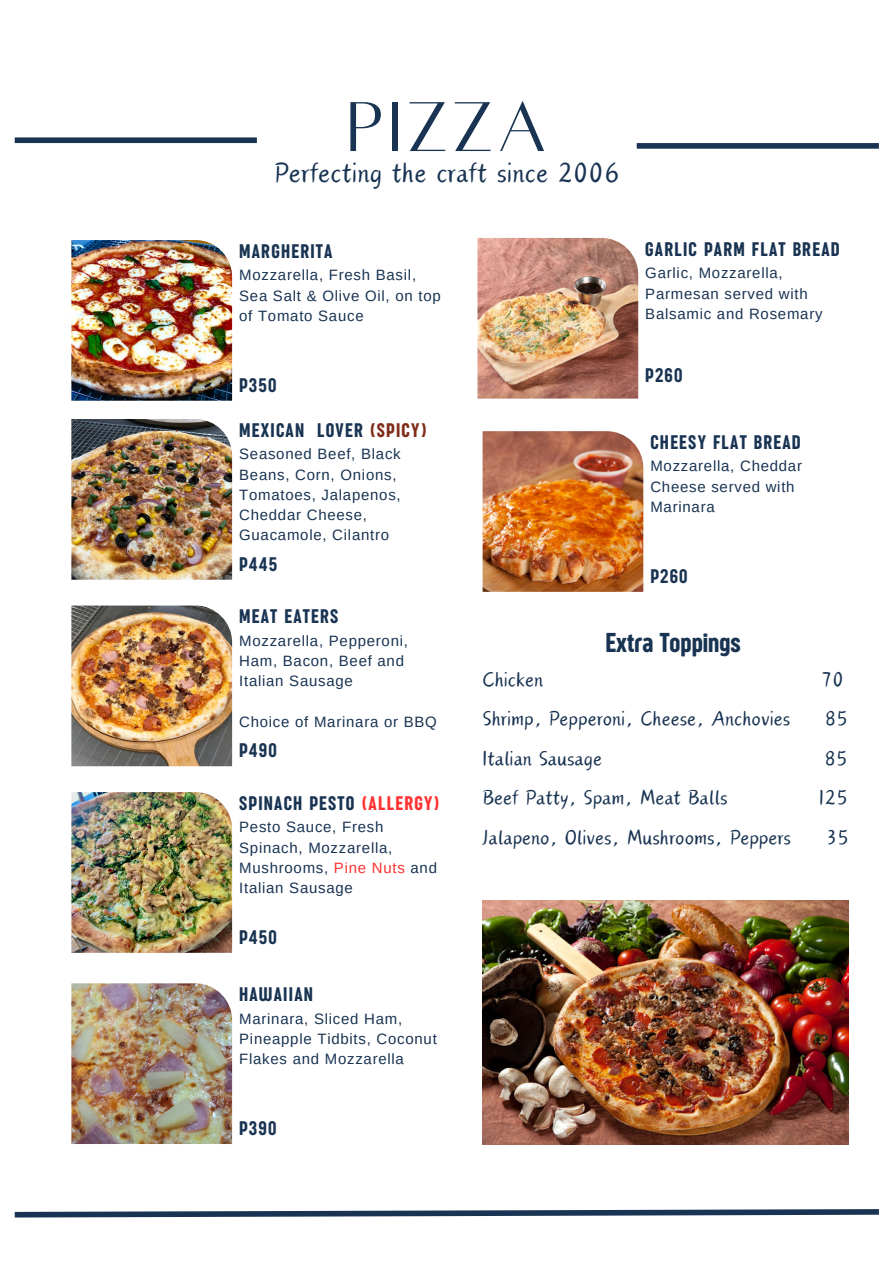
<style>
.page{position:relative;width:894px;height:1264px;background:#fff}
.page>*{position:absolute;margin:0;border:0;box-sizing:border-box;transform-origin:0 0}
.t1{font:77.7px "Alta regular";letter-spacing:.05em;color:#193352}
.t2{font:38.25px "Canva Cake Shop";letter-spacing:.005em;color:#193352}
.t3{font:28.2px/39.5px "Canva Cake Shop";color:#193352}
.t4{font:28.2px "Sugo Pro Classic";color:#193352}
.t5{font:20.4px "Sugo Pro Classic";letter-spacing:.06em;color:#193352}
.t6{font:15px/20.2px "Arimo";letter-spacing:.05em;color:#193352}
.s1{color:#7e2c17}
.s2{color:#ff3131}
</style>
<div class="page">
<div style="left:15px;top:137px;width:242px;height:6px;background:#193352"></div>
<svg style="left:14px;top:1209px;width:865px;height:9px"></svg>
<div style="left:636px;top:143px;width:242px;height:6px;background:#193352"></div>
<img style="left:71px;top:240px;width:161px;height:161px">
<img style="left:71px;top:419px;width:161px;height:160px">
<img style="left:71px;top:605px;width:161px;height:161px">
<img style="left:71px;top:792px;width:161px;height:160px">
<img style="left:71px;top:983px;width:161px;height:160px">
<img style="left:477px;top:238px;width:161px;height:160px">
<img style="left:482px;top:431px;width:161px;height:161px">
<img style="left:482px;top:900px;width:366px;height:244px">
<h1 class="t1" style="left:346px;top:89px;width:202px">PIZZA</h1>
<h4 class="t2" style="left:274px;top:156px;width:346px">Perfecting the craft since 2006</h4>
<p class="t5" style="left:239px;top:241px;width:95px">MARGHERITA</p>
<h4 class="t6" style="left:239px;top:265px;width:203px">Mozzarella, Fresh Basil,<br>Sea Salt &amp; Olive Oil, on top of Tomato Sauce</h4>
<p class="t5" style="left:239px;top:374px;width:39px">P350</p>
<p class="t5" style="left:239px;top:420px;width:189px">MEXICAN LOVER <span class="s1">(SPICY)</span></p>
<p class="t6" style="left:239px;top:444px;width:163px">Seasoned Beef, Black<br>Beans, Corn, Onions,<br>Tomatoes, Jalapenos,<br>Cheddar Cheese,<br>Guacamole, Cilantro</p>
<h4 class="t5" style="left:239px;top:553px;width:40px">P445</h4>
<h4 class="t5" style="left:239px;top:606px;width:101px">MEAT EATERS</h4>
<h4 class="t5" style="left:645px;top:239px;width:196px">GARLIC PARM FLAT BREAD</h4>
<h4 class="t6" style="left:645px;top:263px;width:179px">Garlic, Mozzarella,<br>Parmesan served with<br>Balsamic and Rosemary</h4>
<p class="t5" style="left:645px;top:365px;width:39px">P260</p>
<h3 class="t5" style="left:650px;top:432px;width:152px">CHEESY FLAT BREAD</h3>
<p class="t6" style="left:650px;top:456px;width:153px">Mozzarella, Cheddar<br>Cheese served with<br>Marinara</p>
<h3 class="t5" style="left:650px;top:565px;width:39px">P260</h3>
<h4 class="t6" style="left:239px;top:630px;width:170px">Mozzarella, Pepperoni,<br>Ham, Bacon, Beef and<br>Italian Sausage</h4>
<p class="t6" style="left:239px;top:711px;width:199px">Choice of Marinara or BBQ</p>
<p class="t5" style="left:239px;top:740px;width:39px">P490</p>
<h4 class="t5" style="left:239px;top:793px;width:202px">SPINACH PESTO <span class="s2">(ALLERGY)</span></h4>
<h4 class="t6" style="left:239px;top:817px;width:199px">Pesto Sauce, Fresh<br>Spinach, Mozzarella,<br>Mushrooms, <span class="s2">Pine Nuts</span> and<br>Italian Sausage</h4>
<p class="t5" style="left:239px;top:926px;width:39px">P450</p>
<p class="t5" style="left:239px;top:984px;width:75px">HAWAIIAN</p>
<p class="t6" style="left:239px;top:1008px;width:199px">Marinara, Sliced Ham,<br>Pineapple Tidbits, Coconut<br>Flakes and Mozzarella</p>
<h4 class="t5" style="left:239px;top:1117px;width:39px">P390</h4>
<p class="t4" style="left:605px;top:628px;width:137px">Extra Toppings</p>
<h4 class="t3" style="left:482px;top:660px;width:62px">Chicken</h4>
<h4 class="t3" style="left:482px;top:660px;width:366px;text-indent:338px">70<br>Shrimp, Pepperoni, Cheese, Anchovies 85<br>Italian Sausage</h4>
<h4 class="t3" style="left:824px;top:739px;width:24px">85</h4>
<h4 class="t3" style="left:482px;top:778px;width:246px">Beef Patty, Spam, Meat Balls</h4>
<h4 class="t3" style="left:482px;top:778px;width:367px;text-align:right">125<br>Jalapeno, Olives, Mushrooms, Peppers 35</h4>
</div>
